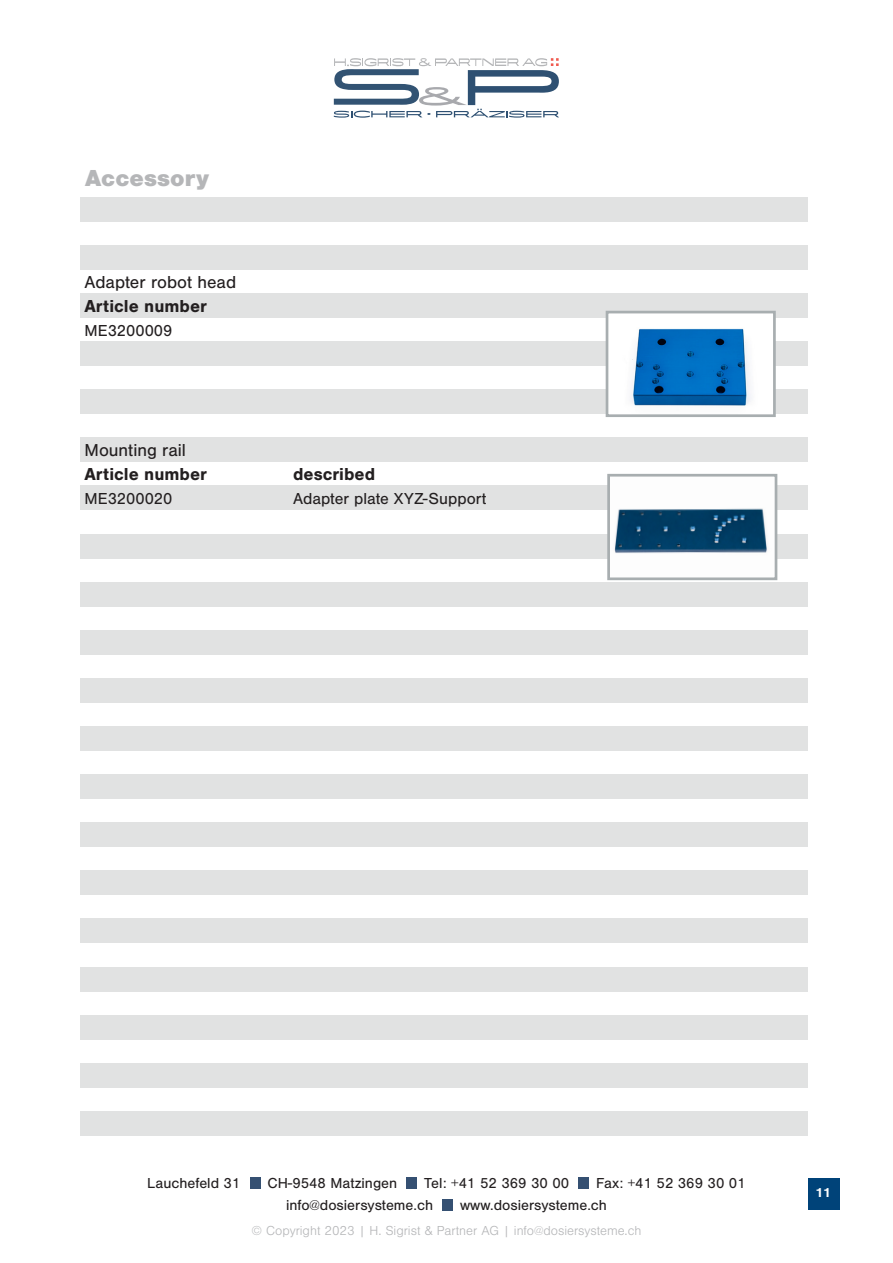
<style>
.page{position:relative;width:893px;height:1263px;background:#fff}
.page>*{position:absolute;margin:0;border:0;box-sizing:border-box;transform-origin:0 0}
.t1{font:900 24px "Nimbus San";color:#b5b6b8}
.t2{font:700 18px "Nimbus San";color:#231f20}
.t3{font:18px "Nimbus San";color:#231f20}
.t4{font:16.5px "Nimbus San";color:#231f20}
.t5{font:15px "Nimbus San";color:#231f20}
.t6{font:300 13.5px "Nimbus San";color:#b5b6b8}
.t7{font:700 13.5px "Nimbus San";color:#fff}
</style>
<div class="page">
<div style="left:808px;top:1178px;width:31px;height:31px;background:#004379"></div>
<div style="left:250px;top:1178px;width:10px;height:11px;background:#355072"></div>
<div style="left:406px;top:1178px;width:11px;height:11px;background:#355072"></div>
<div style="left:442px;top:1199px;width:11px;height:11px;background:#355072"></div>
<div style="left:578px;top:1178px;width:10px;height:11px;background:#355072"></div>
<svg style="left:334px;top:58px;width:225px;height:60px"></svg>
<div style="left:81px;top:293px;width:727px;height:24px;background:#e1e2e2"></div>
<div style="left:81px;top:197px;width:727px;height:24px;background:#e1e2e2"></div>
<div style="left:81px;top:341px;width:727px;height:25px;background:#e1e2e2"></div>
<div style="left:81px;top:245px;width:727px;height:24px;background:#e1e2e2"></div>
<div style="left:81px;top:390px;width:727px;height:24px;background:#e1e2e2"></div>
<div style="left:81px;top:438px;width:727px;height:24px;background:#e1e2e2"></div>
<div style="left:81px;top:486px;width:727px;height:24px;background:#e1e2e2"></div>
<div style="left:81px;top:534px;width:727px;height:24px;background:#e1e2e2"></div>
<div style="left:81px;top:582px;width:727px;height:24px;background:#e1e2e2"></div>
<div style="left:81px;top:630px;width:727px;height:24px;background:#e1e2e2"></div>
<div style="left:81px;top:678px;width:727px;height:24px;background:#e1e2e2"></div>
<div style="left:81px;top:726px;width:727px;height:24px;background:#e1e2e2"></div>
<div style="left:81px;top:774px;width:727px;height:25px;background:#e1e2e2"></div>
<div style="left:81px;top:823px;width:727px;height:24px;background:#e1e2e2"></div>
<div style="left:81px;top:871px;width:727px;height:24px;background:#e1e2e2"></div>
<div style="left:81px;top:919px;width:727px;height:24px;background:#e1e2e2"></div>
<div style="left:81px;top:967px;width:727px;height:24px;background:#e1e2e2"></div>
<div style="left:81px;top:1015px;width:727px;height:24px;background:#e1e2e2"></div>
<div style="left:81px;top:1063px;width:727px;height:24px;background:#e1e2e2"></div>
<div style="left:81px;top:1111px;width:727px;height:24px;background:#e1e2e2"></div>
<img style="left:610px;top:315px;width:162px;height:98px">
<div style="left:606px;top:311px;width:170px;height:106px;border:3px solid #a8aeb0"></div>
<img style="left:611px;top:486px;width:162px;height:72px">
<div style="left:607px;top:474px;width:170px;height:106px;border:3px solid #a8aeb0"></div>
<p class="t1" style="left:85px;top:164px;width:126px">Accessory</p>
<p class="t3" style="left:85px;top:273px;width:153px">Adapter robot head</p>
<p class="t2" style="left:85px;top:296px;width:124px">Article number</p>
<p class="t4" style="left:85px;top:322px;width:89px">ME3200009</p>
<p class="t3" style="left:85px;top:441px;width:103px">Mounting rail</p>
<p class="t2" style="left:85px;top:464px;width:124px">Article number</p>
<p class="t2" style="left:293px;top:464px;width:84px">described</p>
<p class="t4" style="left:85px;top:490px;width:89px">ME3200020</p>
<p class="t4" style="left:293px;top:490px;width:195px">Adapter plate XYZ-Support</p>
<p class="t5" style="left:147px;top:1175px;width:95px">Lauchefeld 31</p>
<p class="t5" style="left:267px;top:1175px;width:131px">CH-9548 Matzingen</p>
<p class="t5" style="left:424px;top:1175px;width:146px">Tel: +41 52 369 30 00</p>
<p class="t5" style="left:596px;top:1175px;width:151px">Fax: +41 52 369 30 01</p>
<p class="t5" style="left:286px;top:1196px;width:149px">info@dosiersysteme.ch</p>
<p class="t5" style="left:460px;top:1196px;width:148px">www.dosiersysteme.ch</p>
<p class="t6" style="left:252px;top:1224px;width:391px">© Copyright 2023 | H. Sigrist &amp; Partner AG | info@dosiersysteme.ch</p>
<p class="t7" style="left:815px;top:1184px;width:17px">11</p>
</div>
